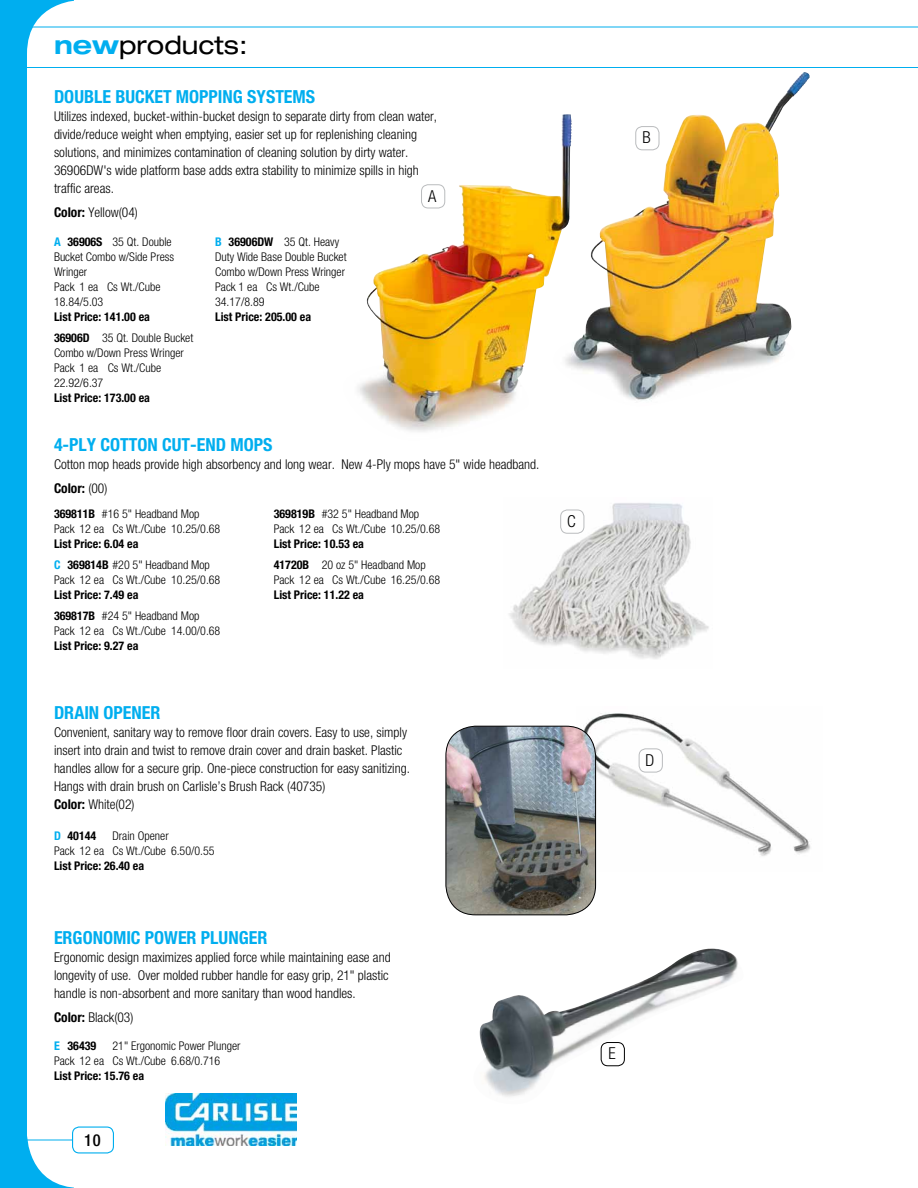
<style>
.page{position:relative;width:918px;height:1188px;background:#fff}
.page>*{position:absolute;margin:0;border:0;box-sizing:border-box;transform-origin:0 0}
.t1{font:expanded 25.5px "Helvetica Neue LT Std";color:#000}
.t2{font:700 condensed 18px "Helvetica Neue LT Std";color:#00aeef}
.t3{font:300 condensed 16.5px "Helvetica Neue LT Std";color:#000}
.t4{font:500 condensed 16.5px "Helvetica Neue LT Std";color:#000}
.t5{font:300 condensed 13.5px/18px "Helvetica Neue LT Std";color:#000}
.t6{font:300 condensed 12px/15px "Helvetica Neue LT Std";color:#000}
.t7{font:700 condensed 12px/21px "Helvetica Neue LT Std";color:#000}
.s1{font-weight:700;color:#00aeef}
.s2{font-weight:700}
.s3{font-weight:300}
.s4{color:#00aeef}
</style>
<div class="page">
<div style="left:0;top:0;width:74px;height:1188px;background:#00aeef"></div>
<div style="left:27px;top:0;width:891px;height:1188px;background:#fff;border-radius:54px"></div>
<div style="left:72px;top:1126px;width:42px;height:28px;border:1px solid #00aeef;border-radius:7px"></div>
<hr style="left:0;top:1140px;width:72px;height:1px;background:#00aeef">
<img style="left:166px;top:1093px;width:131px;height:52px">
<hr style="left:0;top:27px;width:918px;height:1px;background:#00aeef">
<hr style="left:0;top:67px;width:918px;height:1px;background:#00aeef">
<img style="left:509px;top:503px;width:200px;height:156px">
<img style="left:572px;top:72px;width:238px;height:329px">
<img style="left:358px;top:114px;width:214px;height:318px">
<div style="left:635px;top:126px;width:24px;height:24px;border:1px solid #babcbe;border-radius:7px"></div>
<div style="left:421px;top:184px;width:24px;height:24px;border:1px solid #babcbe;border-radius:7px"></div>
<img style="left:586px;top:713px;width:225px;height:158px">
<img style="left:446px;top:726px;width:150px;height:189px">
<div style="left:446px;top:726px;width:150px;height:189px;border:1px solid #000;border-radius:30px"></div>
<div style="left:639px;top:748px;width:24px;height:24px;border:1px solid #babcbe;border-radius:7px"></div>
<img style="left:479px;top:949px;width:259px;height:148px">
<div style="left:601px;top:1042px;width:24px;height:24px;border:1px solid #000;border-radius:7px"></div>
<div style="left:560px;top:510px;width:24px;height:24px;border:1px solid #babcbe;border-radius:7px"></div>
<h1 class="t1" style="left:54px;top:30px;width:195px"><span class="s1">new</span>products:</h1>
<h2 class="t2" style="left:54px;top:86px;width:11px">double</h2>
<h2 class="t2" style="left:115px;top:86px;width:11px">bucket</h2>
<h2 class="t2" style="left:176px;top:86px;width:11px">mopping</h2>
<h2 class="t2" style="left:247px;top:86px;width:11px">systems</h2>
<p class="t5" style="left:54px;top:107px;width:385px">Utilizes indexed, bucket-within-bucket design to separate dirty from clean water, divide/reduce weight when emptying, easier set up for replenishing cleaning solutions, and minimizes contamination of cleaning solution by dirty water.<br>36906DW's wide platform base adds extra stability to minimize spills in high traffic areas.</p>
<p class="t5" style="left:54px;top:203px;width:85px"><span class="s2">Color:</span> Yellow(04)</p>
<p class="t3" style="left:428px;top:186px;width:10px">A</p>
<p class="t6" style="left:54px;top:234px;width:122px"><span class="s1">A</span> <span class="s2">36906S</span> 35 Qt. Double<br>Bucket Combo w/Side Press<br>Wringer<br>Pack 1 ea Cs Wt./Cube<br>18.84/5.03</p>
<p class="t7" style="left:54px;top:306px;width:141px">List Price: 141.00 ea<br>36906D <span class="s3">35 Qt. Double Bucket</span></p>
<p class="t6" style="left:54px;top:345px;width:131px">Combo w/Down Press Wringer<br>Pack 1 ea Cs Wt./Cube<br>22.92/6.37</p>
<p class="t7" style="left:54px;top:387px;width:98px">List Price: 173.00 ea</p>
<p class="t6" style="left:215px;top:234px;width:133px"><span class="s1">B</span> <span class="s2">36906DW</span> 35 Qt. Heavy<br>Duty Wide Base Double Bucket<br>Combo w/Down Press Wringer<br>Pack 1 ea Cs Wt./Cube<br>34.17/8.89</p>
<p class="t7" style="left:215px;top:306px;width:98px">List Price: 205.00 ea</p>
<h2 class="t2" style="left:54px;top:433px;width:154px">4-PLY COTTON cut-end</h2>
<h2 class="t2" style="left:231px;top:433px;width:12px">mops</h2>
<p class="t5" style="left:54px;top:452px;width:487px;line-height:24px">Cotton mop heads provide high absorbency and long wear. New 4-Ply mops have 5" wide headband.<br><span class="s2">Color:</span> (00)</p>
<p class="t6" style="left:54px;top:507px;width:168px"><span class="s2">369811B</span> #16 5" Headband Mop<br>Pack 12 ea Cs Wt./Cube 10.25/0.68</p>
<p class="t7" style="left:54px;top:534px;width:157px">List Price: 6.04 ea<br><span class="s4">C</span> 369814B <span class="s3">#20 5" Headband Mop</span></p>
<p class="t6" style="left:54px;top:573px;width:168px">Pack 12 ea Cs Wt./Cube 10.25/0.68</p>
<p class="t7" style="left:54px;top:585px;width:147px">List Price: 7.49 ea<br>369817B <span class="s3">#24 5" Headband Mop</span></p>
<p class="t6" style="left:54px;top:624px;width:168px">Pack 12 ea Cs Wt./Cube 14.00/0.68</p>
<p class="t7" style="left:54px;top:636px;width:86px">List Price: 9.27 ea</p>
<p class="t6" style="left:274px;top:507px;width:168px"><span class="s2">369819B</span> #32 5" Headband Mop<br>Pack 12 ea Cs Wt./Cube 10.25/0.68</p>
<p class="t7" style="left:274px;top:534px;width:153px">List Price: 10.53 ea<br>41720B <span class="s3">20 oz 5" Headband Mop</span></p>
<p class="t6" style="left:274px;top:573px;width:168px">Pack 12 ea Cs Wt./Cube 16.25/0.68</p>
<p class="t7" style="left:274px;top:585px;width:92px">List Price: 11.22 ea</p>
<h2 class="t2" style="left:54px;top:702px;width:10px">drain</h2>
<h2 class="t2" style="left:104px;top:702px;width:11px">opener</h2>
<p class="t5" style="left:54px;top:723px;width:357px">Convenient, sanitary way to remove floor drain covers. Easy to use, simply insert into drain and twist to remove drain cover and drain basket. Plastic handles allow for a secure grip. One-piece construction for easy sanitizing.<br>Hangs with drain brush on Carlisle’s Brush Rack (40735)<br><span class="s2">Color:</span> White(02)</p>
<p class="t7" style="left:54px;top:825px;width:44px"><span class="s4">D</span> 40144</p>
<p class="t6" style="left:54px;top:828px;width:162px;text-indent:58px">Drain Opener<br>Pack 12 ea Cs Wt./Cube 6.50/0.55</p>
<p class="t7" style="left:54px;top:855px;width:92px">List Price: 26.40 ea</p>
<h2 class="t2" style="left:54px;top:927px;width:20px">Ergonomic</h2>
<h2 class="t2" style="left:145px;top:927px;width:21px">Power</h2>
<h2 class="t2" style="left:201px;top:927px;width:20px">Plunger</h2>
<p class="t5" style="left:54px;top:948px;width:338px">Ergonomic design maximizes applied force while maintaining ease and longevity of use. Over molded rubber handle for easy grip, 21" plastic handle is non‑absorbent and more sanitary than wood handles.</p>
<p class="t5" style="left:54px;top:1008px;width:81px"><span class="s2">Color:</span> Black(03)</p>
<p class="t7" style="left:54px;top:1035px;width:44px"><span class="s4">E</span> 36439</p>
<p class="t6" style="left:54px;top:1038px;width:188px;text-indent:58px">21" Ergonomic Power Plunger<br>Pack 12 ea Cs Wt./Cube 6.68/0.716</p>
<p class="t7" style="left:54px;top:1065px;width:92px">List Price: 15.76 ea</p>
<p class="t4" style="left:84px;top:1130px;width:18px">10</p>
<p class="t3" style="left:567px;top:512px;width:10px">C</p>
<p class="t3" style="left:643px;top:128px;width:10px">B</p>
<p class="t3" style="left:646px;top:750px;width:10px">D</p>
<p class="t3" style="left:608px;top:1044px;width:9px">E</p>
</div>
